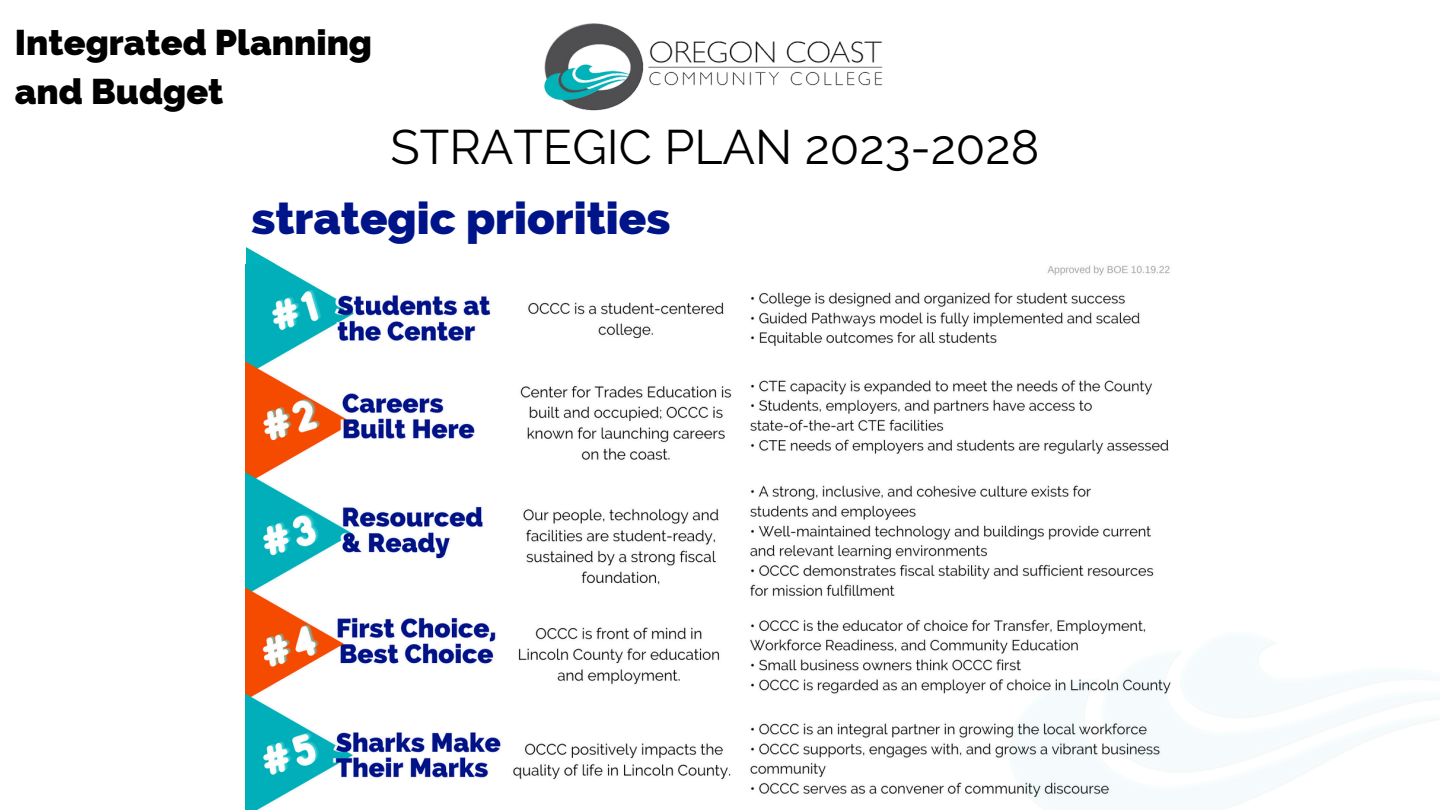
<style>
.page{position:relative;width:1440px;height:810px;background:#fff}
.page>*{position:absolute;margin:0;border:0;box-sizing:border-box;transform-origin:0 0}
.t1{font:48.3px "Raleway";color:#000}
.t2{font:800 45.3px "Raleway";color:#001489}
.t3{font:800 35.9px "Raleway";color:#000}
</style>
<div class="page">
<img style="left:544px;top:23px;width:339px;height:88px">
<svg style="left:246px;top:247px;width:30px;height:17px"></svg>
<img style="left:246px;top:264px;width:924px;height:546px">
<img style="left:999px;top:480px;width:172px;height:330px">
<p class="t3" style="left:15px;top:21px;width:359px">Integrated Planning</p>
<p class="t3" style="left:15px;top:71px;width:210px">and Budget</p>
<p class="t1" style="left:391px;top:118px;width:650px">STRATEGIC PLAN 2023-2028</p>
<h1 class="t2" style="left:252px;top:192px;width:420px">strategic priorities</h1>
</div>
